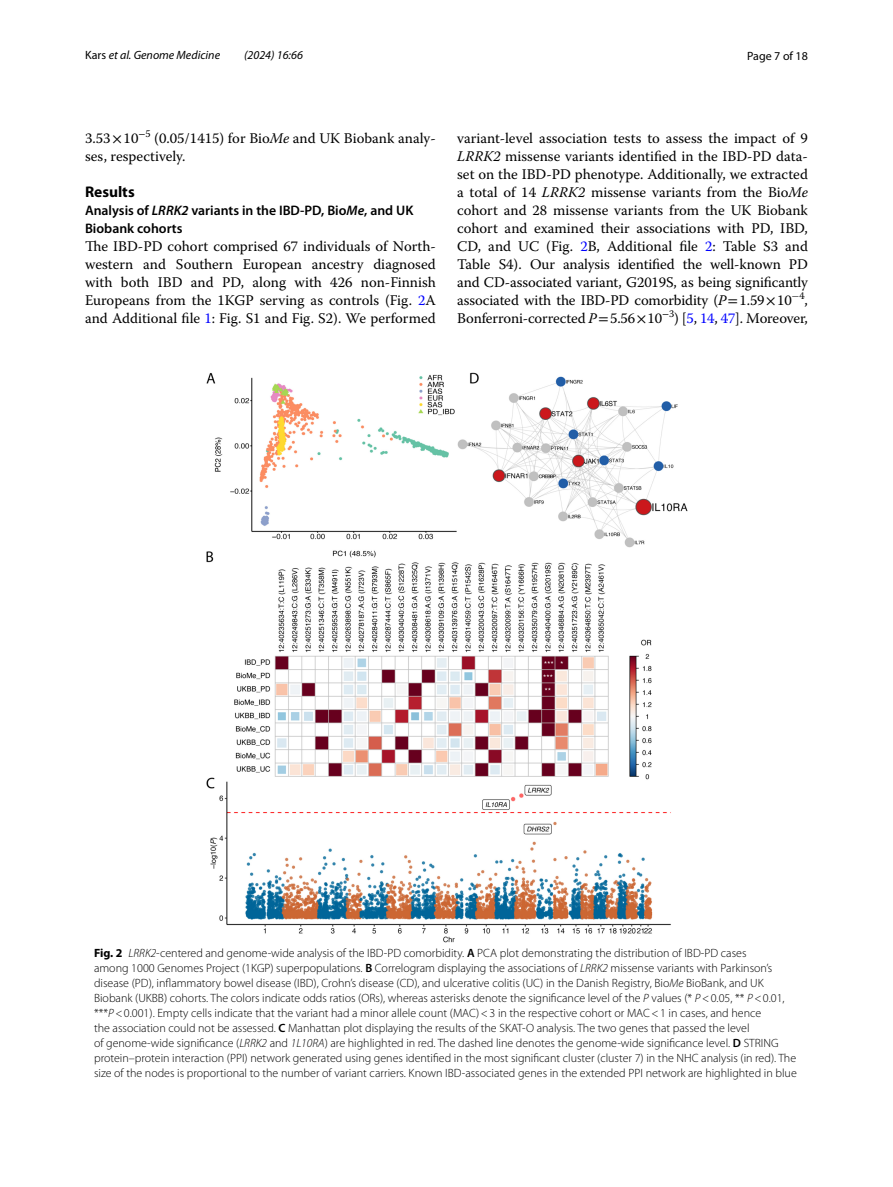
<style>
.page{position:relative;width:893px;height:1187px;background:#fff}
.page>*{position:absolute;margin:0;border:0;box-sizing:border-box;transform-origin:0 0}
.t1{font:700 15.45px "Myriad Pro";color:#000}
.t2{font:14.7px/18px "Warnock Pro";color:#000;text-align:justify}
.t3{font:600 13.8px/18px "Myriad Pro";color:#000}
.t4{font:300 12px/15px "Myriad Pro";color:#000}
.t5{font:italic 12px "Myriad Pro";color:#000}
.t6{font:12px "Myriad Pro";color:#000}
.s1{font-style:normal}
.s2{font-family:"STIX"}
.s3{font-style:italic}
.s4{color:#00f}
.s5{font-weight:700}
.s6{font-weight:600}
</style>
<div class="page">
<img style="left:206px;top:372px;width:482px;height:570px">
<p class="t5" style="left:85px;top:48px;width:137px"><span class="s1">Kars</span> et al. Genome Medicine</p>
<p class="t5" style="left:244px;top:48px;width:60px">(2024) 16:66</p>
<p class="t6" style="left:747px;top:48px;width:62px">Page 7 of 18</p>
<p class="t2" style="left:85px;top:129px;width:352px">3.53<span class="s2">×</span> -10<sup>−</sup><sup>5</sup> (0.05/1415) for Bio<span class="s3">Me</span> and UK Biobank analy&shy;ses, respectively.</p>
<p class="t1" style="left:85px;top:181px;width:51px">Results</p>
<p class="t3" style="left:85px;top:201px;width:330px">Analysis of <span class="s3">LRRK2</span> variants in the IBD‑PD, Bio<span class="s3">Me</span>, and UK<br>Biobank cohorts</p>
<p class="t2" style="left:85px;top:237px;width:352px">The IBD-PD cohort comprised 67 individuals of North&shy;western and Southern European ancestry diagnosed with both IBD and PD, along with 426 non-Finnish Europeans from the 1KGP serving as controls (Fig. <span class="s4">2</span>A and Additional file <span class="s4">1</span>: Fig. S1 and Fig. S2). We performed</p>
<p class="t2" style="left:457px;top:128px;width:352px">variant-level association tests to assess the impact of 9<br><span class="s3">LRRK2</span> missense variants identified in the IBD-PD data&shy;set on the IBD-PD phenotype. Additionally, we extracted a total of 14 <span class="s3">LRRK2</span> missense variants from the Bio<span class="s3">Me </span>cohort and 28 missense variants from the UK Biobank cohort and examined their associations with PD, IBD, CD, and UC (Fig. <span class="s4">2</span>B, Additional file <span class="s4">2</span>: Table S3 and Table S4). Our analysis identified the well-known PD and CD-associated variant, G2019S, as being significantly associated with the IBD-PD comorbidity (<span class="s3">P</span><span class="s2">=</span>1.59<span class="s2">×</span> -10<sup>−</sup><sup>4</sup>, Bonferroni-corrected <span class="s3">P</span><span class="s2">=</span>5.56<span class="s2">×</span> -10<sup>−</sup><sup>3</sup>) [<span class="s4">5</span>, <span class="s4">14</span>, <span class="s4">47</span>]. Moreover,</p>
<p class="t4" style="left:94px;top:946px;width:704px"><span class="s5">Fig. 2</span> <span class="s3">LRRK2</span>-centered and genome-wide analysis of the IBD-PD comorbidity. <span class="s6">A</span> PCA plot demonstrating the distribution of IBD-PD cases<br>among 1000 Genomes Project (1KGP) superpopulations. <span class="s6">B</span> Correlogram displaying the associations of <span class="s3">LRRK2</span> missense variants with Parkinson’s disease (PD), inflammatory bowel disease (IBD), Crohn’s disease (CD), and ulcerative colitis (UC) in the Danish Registry, Bio<span class="s3">Me</span> BioBank, and UK Biobank (UKBB) cohorts. The colors indicate odds ratios (ORs), whereas asterisks denote the significance level of the <span class="s3">P</span> values (* <span class="s3">P</span>&lt;0.05, ** <span class="s3">P</span>&lt;0.01, ***<span class="s3">P</span>&lt;0.001). Empty cells indicate that the variant had a minor allele count (MAC)&lt;3 in the respective cohort or MAC&lt;1 in cases, and hence<br>the association could not be assessed. <span class="s6">C</span> Manhattan plot displaying the results of the SKAT-O analysis. The two genes that passed the level<br>of genome-wide significance (<span class="s3">LRRK2</span> and <span class="s3">1L10RA</span>) are highlighted in red. The dashed line denotes the genome-wide significance level. <span class="s6">D</span> STRING protein–protein interaction (PPI) network generated using genes identified in the most significant cluster (cluster 7) in the NHC analysis (in red). The size of the nodes is proportional to the number of variant carriers. Known IBD-associated genes in the extended PPI network are highlighted in blue</p>
</div>
